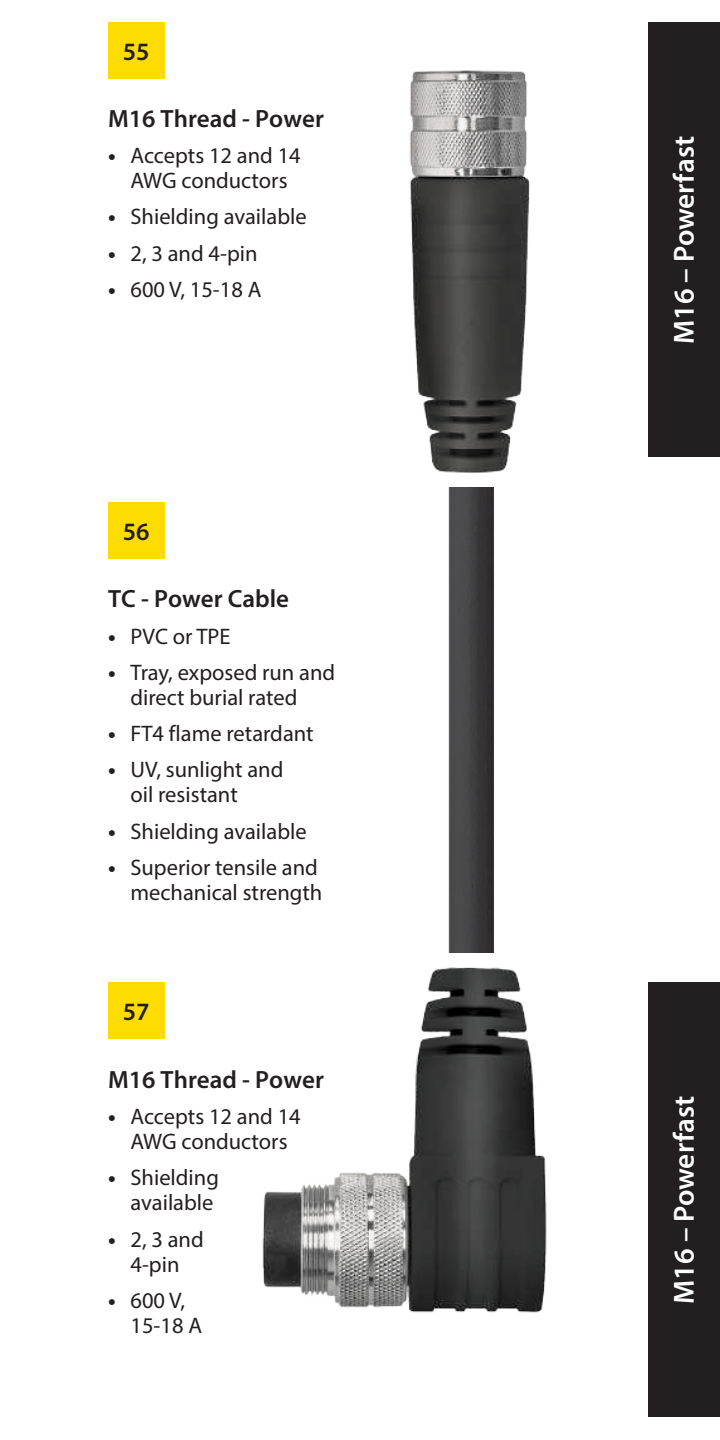
<style>
.page{position:relative;width:720px;height:1440px;background:#fff}
.page>*{position:absolute;margin:0;border:0;box-sizing:border-box;transform-origin:0 0}
.t1{font:600 29.25px "Myriad Pro";color:#fff}
.t2{font:600 25px "Myriad Pro";color:#231f20}
.t3{font:22.5px/25px "Myriad Pro";color:#231f20;text-align:center}
.s1{font-weight:700;font-style:italic}
</style>
<div class="page">
<div style="left:648px;top:982px;width:72px;height:435px;background:#231f20"></div>
<div style="left:648px;top:22px;width:72px;height:436px;background:#231f20"></div>
<img style="left:448px;top:488px;width:46px;height:451px">
<img style="left:410px;top:70px;width:120px;height:403px">
<img style="left:262px;top:939px;width:285px;height:374px">
<div style="left:108px;top:22px;width:56px;height:57px;background:#ffdc01"></div>
<div style="left:108px;top:503px;width:56px;height:56px;background:#ffdc01"></div>
<div style="left:108px;top:983px;width:56px;height:56px;background:#ffdc01"></div>
<p class="t2" style="left:123px;top:36px;width:28px">55</p>
<p class="t2" style="left:108px;top:102px;width:217px">M16 Thread - Power</p>
<p class="t3" style="left:108px;top:143px;width:194px"><span class="s1">•</span> Accepts 12 and 14<br>AWG conductors</p>
<p class="t3" style="left:108px;top:204px;width:200px"><span class="s1">•</span> Shielding available</p>
<p class="t3" style="left:108px;top:240px;width:151px"><span class="s1">•</span> 2, 3 and 4-pin</p>
<p class="t3" style="left:108px;top:276px;width:155px"><span class="s1">•</span> 600 V, 15-18 A</p>
<p class="t2" style="left:123px;top:516px;width:28px">56</p>
<p class="t2" style="left:108px;top:583px;width:183px">TC - Power Cable</p>
<p class="t3" style="left:108px;top:623px;width:124px"><span class="s1">•</span> PVC or TPE</p>
<p class="t3" style="left:131px;top:659px;width:206px;text-align:left;text-indent:-22px"><span class="s1">•</span> Tray, exposed run and direct burial rated</p>
<p class="t3" style="left:108px;top:721px;width:207px"><span class="s1">•</span> FT4 flame retardant</p>
<p class="t3" style="left:131px;top:757px;width:154px;text-align:left;text-indent:-22px"><span class="s1">•</span> UV, sunlight and oil resistant</p>
<p class="t3" style="left:108px;top:818px;width:200px"><span class="s1">•</span> Shielding available</p>
<p class="t3" style="left:108px;top:854px;width:216px;text-align:right"><span class="s1">•</span> Superior tensile and mechanical strength</p>
<p class="t2" style="left:123px;top:996px;width:28px">57</p>
<p class="t2" style="left:108px;top:1064px;width:217px">M16 Thread - Power</p>
<p class="t3" style="left:108px;top:1104px;width:194px"><span class="s1">•</span> Accepts 12 and 14<br>AWG conductors</p>
<p class="t3" style="left:108px;top:1165px;width:112px;text-align:right"><span class="s1">•</span> Shielding available</p>
<p class="t3" style="left:108px;top:1226px;width:97px"><span class="s1">•</span> 2, 3 and<br>4-pin</p>
<p class="t3" style="left:131px;top:1288px;width:73px;text-align:left;text-indent:-22px"><span class="s1">•</span> 600 V,<br>15-18 A</p>
<p class="t1" style="left:665px;top:344px;width:209px;rotate:-90deg">M16 – Powerfast</p>
<p class="t1" style="left:665px;top:1304px;width:209px;rotate:-90deg">M16 – Powerfast</p>
</div>
